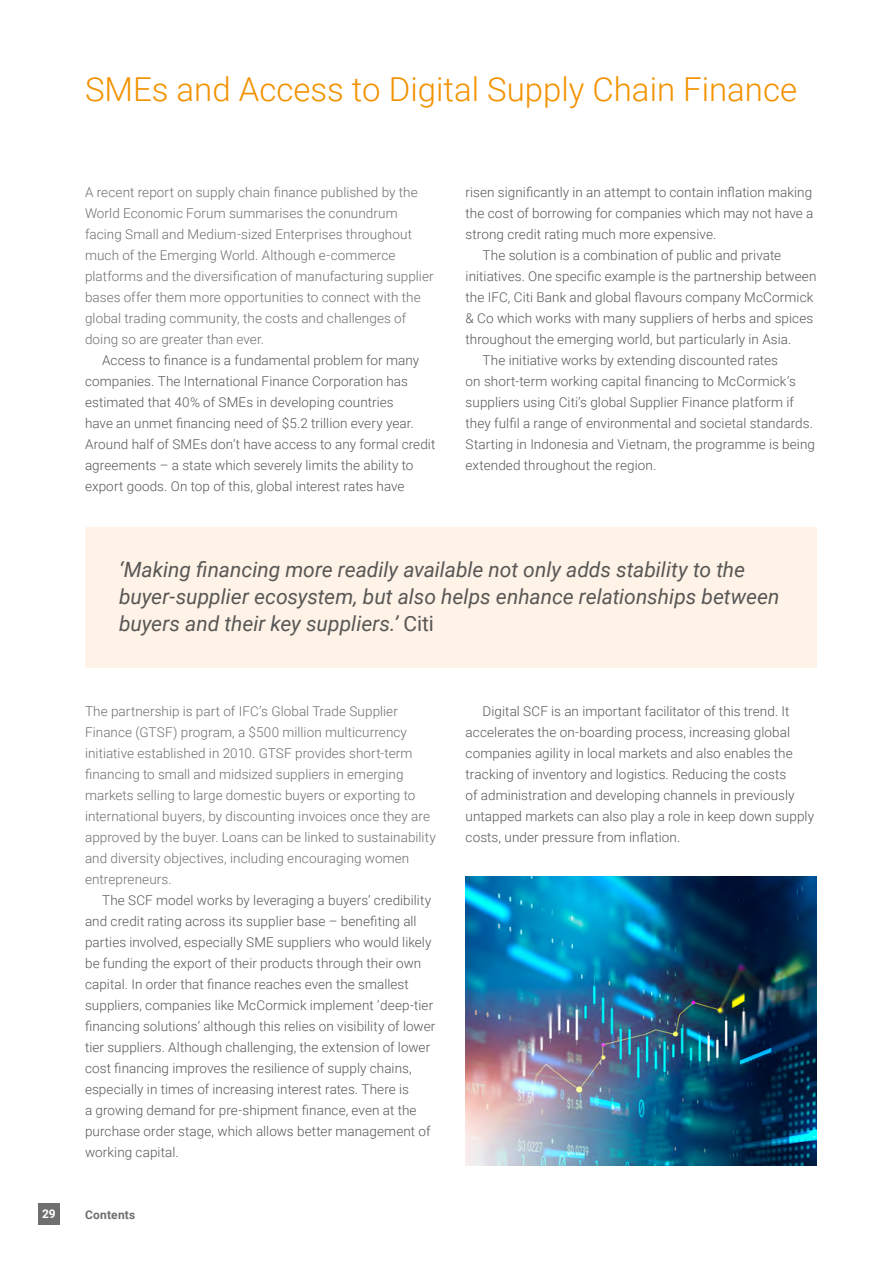
<style>
.page{position:relative;width:893px;height:1263px;background:#fff}
.page>*{position:absolute;margin:0;border:0;box-sizing:border-box;transform-origin:0 0}
.t1{font:300 33px "Roboto";color:#f39200}
.t2{font:italic 21px/27px "Roboto";color:#575756}
.t3{font:300 13.5px/21px "Roboto";letter-spacing:.005em;color:#575756}
.t4{font:300 13.5px/21px "Roboto";letter-spacing:.005em;color:#706f6f}
.t5{font:700 12px "Roboto";letter-spacing:.02em;color:#706f6f}
.t6{font:700 12px "Roboto";color:#fff}
.s1{font-style:normal}
</style>
<div class="page">
<div style="left:38px;top:1203px;width:22px;height:22px;background:#706f6f"></div>
<div style="left:85px;top:527px;width:731px;height:141px;background:#fff2e6"></div>
<img style="left:466px;top:876px;width:350px;height:289px">
<h1 class="t1" style="left:85px;top:66px;width:714px">SMEs and Access to Digital Supply Chain Finance</h1>
<p class="t4" style="left:85px;top:181px;width:350px">A recent report on supply chain finance published by the World Economic Forum summarises the conundrum facing Small and Medium-sized Enterprises throughout much of the Emerging World. Although e-commerce platforms and the diversification of manufacturing supplier bases offer them more opportunities to connect with the global trading community, the costs and challenges of doing so are greater than ever.</p>
<p class="t3" style="left:85px;top:349px;width:352px;text-indent:17px">Access to finance is a fundamental problem for many companies. The International Finance Corporation has estimated that 40% of SMEs in developing countries<br>have an unmet financing need of $5.2 trillion every year.<br>Around half of SMEs don’t have access to any formal credit agreements – a state which severely limits the ability to export goods. On top of this, global interest rates have</p>
<p class="t3" style="left:466px;top:181px;width:348px">risen significantly in an attempt to contain inflation making</p>
<p class="t3" style="left:466px;top:203px;width:349px">the cost of borrowing for companies which may not have a</p>
<p class="t3" style="left:466px;top:224px;width:252px">strong credit rating much more expensive.</p>
<p class="t3" style="left:483px;top:245px;width:300px">The solution is a combination of public and private</p>
<p class="t3" style="left:466px;top:266px;width:352px">initiatives. One specific example is the partnership between</p>
<p class="t3" style="left:466px;top:287px;width:349px">the IFC, Citi Bank and global flavours company McCormick</p>
<p class="t3" style="left:466px;top:308px;width:349px">&amp; Co which works with many suppliers of herbs and spices</p>
<p class="t3" style="left:466px;top:329px;width:327px">throughout the emerging world, but particularly in Asia.</p>
<p class="t3" style="left:483px;top:350px;width:297px">The initiative works by extending discounted rates</p>
<p class="t3" style="left:466px;top:371px;width:332px">on short-term working capital financing to McCormick’s</p>
<p class="t3" style="left:466px;top:392px;width:330px">suppliers using Citi’s global Supplier Finance platform if</p>
<p class="t3" style="left:466px;top:413px;width:349px">they fulfil a range of environmental and societal standards.</p>
<p class="t3" style="left:466px;top:434px;width:351px">Starting in Indonesia and Vietnam, the programme is being</p>
<p class="t3" style="left:466px;top:455px;width:192px">extended throughout the region.</p>
<h2 class="t2" style="left:119px;top:555px;width:662px">‘Making financing more readily available not only adds stability to the buyer-supplier ecosystem, but also helps enhance relationships between buyers and their key suppliers.’ <span class="s1">Citi</span></h2>
<p class="t4" style="left:85px;top:700px;width:352px">The partnership is part of IFC’s Global Trade Supplier Finance (GTSF) program, a $500 million multicurrency initiative established in 2010. GTSF provides short-term financing to small and midsized suppliers in emerging markets selling to large domestic buyers or exporting to international buyers, by discounting invoices once they are approved by the buyer. Loans can be linked to sustainability and diversity objectives, including encouraging women entrepreneurs.</p>
<p class="t3" style="left:85px;top:889px;width:352px;text-indent:17px">The SCF model works by leveraging a buyers’ credibility and credit rating across its supplier base – benefiting all parties involved, especially SME suppliers who would likely be funding the export of their products through their own capital. In order that finance reaches even the smallest suppliers, companies like McCormick implement ‘deep-tier financing solutions’ although this relies on visibility of lower tier suppliers. Although challenging, the extension of lower cost financing improves the resilience of supply chains, especially in times of increasing interest rates. There is<br>a growing demand for pre-shipment finance, even at the purchase order stage, which allows better management of working capital.</p>
<p class="t6" style="left:42px;top:1205px;width:15px">29</p>
<p class="t5" style="left:85px;top:1206px;width:52px">Contents</p>
<p class="t3" style="left:466px;top:700px;width:350px;text-indent:17px">Digital SCF is an important facilitator of this trend. It accelerates the on-boarding process, increasing global companies agility in local markets and also enables the tracking of inventory and logistics. Reducing the costs<br>of administration and developing channels in previously untapped markets can also play a role in keep down supply costs, under pressure from inflation.</p>
</div>
